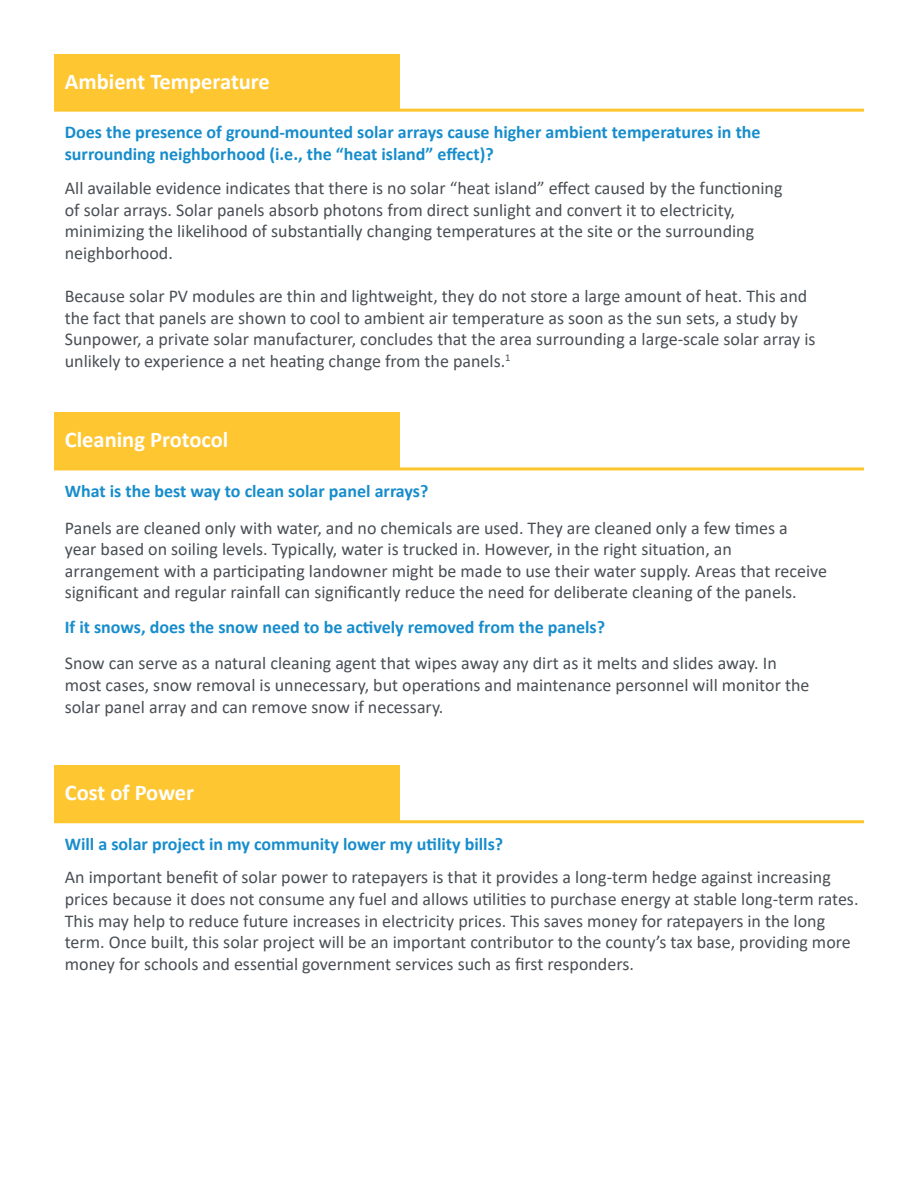
<style>
.page{position:relative;width:918px;height:1188px;background:#fff}
.page>*{position:absolute;margin:0;border:0;box-sizing:border-box;transform-origin:0 0}
.t1{font:700 22.5px "Calibri";color:#fff}
.t2{font:18px/21.6px "Calibri";color:#494f54}
.t3{font:700 18px "Calibri";color:#178dcc}
</style>
<div class="page">
<div style="left:54px;top:54px;width:346px;height:56px;background:#fec630"></div>
<div style="left:54px;top:413px;width:346px;height:56px;background:#fec630"></div>
<div style="left:54px;top:766px;width:346px;height:56px;background:#fec630"></div>
<hr style="left:54px;top:109px;width:810px;height:3px;background:#fec62e">
<hr style="left:54px;top:467px;width:810px;height:3px;background:#fec62e">
<hr style="left:54px;top:820px;width:810px;height:3px;background:#fec62e">
<p class="t1" style="left:65px;top:65px;width:207px">Ambient Temperature</p>
<p class="t3" style="left:65px;top:120px;width:697px">Does the presence of ground-mounted solar arrays cause higher ambient temperatures in the</p>
<p class="t3" style="left:65px;top:141px;width:430px">surrounding neighborhood (i.e., the “heat island” effect)?</p>
<p class="t2" style="left:65px;top:177px;width:719px">All available evidence indicates that there is no solar “heat island” effect caused by the functioning</p>
<p class="t2" style="left:65px;top:199px;width:672px">of solar arrays. Solar panels absorb photons from direct sunlight and convert it to electricity,</p>
<p class="t2" style="left:65px;top:220px;width:691px">minimizing the likelihood of substantially changing temperatures at the site or the surrounding</p>
<p class="t2" style="left:65px;top:242px;width:110px">neighborhood.</p>
<p class="t2" style="left:65px;top:285px;width:744px">Because solar PV modules are thin and lightweight, they do not store a large amount of heat. This and</p>
<p class="t2" style="left:65px;top:307px;width:735px">the fact that panels are shown to cool to ambient air temperature as soon as the sun sets, a study by</p>
<p class="t2" style="left:65px;top:328px;width:752px">Sunpower, a private solar manufacturer, concludes that the area surrounding a large-scale solar array is</p>
<p class="t2" style="left:65px;top:350px;width:447px">unlikely to experience a net heating change from the panels.<sup>1</sup></p>
<p class="t1" style="left:65px;top:424px;width:165px">Cleaning Protocol</p>
<p class="t3" style="left:65px;top:478px;width:365px">What is the best way to clean solar panel arrays?</p>
<p class="t2" style="left:65px;top:516px;width:725px">Panels are cleaned only with water, and no chemicals are used. They are cleaned only a few times a</p>
<p class="t2" style="left:65px;top:538px;width:669px">year based on soiling levels. Typically, water is trucked in. However, in the right situation, an</p>
<p class="t2" style="left:65px;top:559px;width:764px">arrangement with a participating landowner might be made to use their water supply. Areas that receive</p>
<p class="t2" style="left:65px;top:581px;width:733px">significant and regular rainfall can significantly reduce the need for deliberate cleaning of the panels.</p>
<p class="t3" style="left:65px;top:614px;width:542px">If it snows, does the snow need to be actively removed from the panels?</p>
<p class="t2" style="left:65px;top:652px;width:714px">Snow can serve as a natural cleaning agent that wipes away any dirt as it melts and slides away. In</p>
<p class="t2" style="left:65px;top:674px;width:746px">most cases, snow removal is unnecessary, but operations and maintenance personnel will monitor the</p>
<p class="t2" style="left:65px;top:695px;width:380px">solar panel array and can remove snow if necessary.</p>
<p class="t1" style="left:65px;top:777px;width:131px">Cost of Power</p>
<p class="t3" style="left:65px;top:831px;width:440px">Will a solar project in my community lower my utility bills?</p>
<p class="t2" style="left:65px;top:866px;width:795px">An important benefit of solar power to ratepayers is that it provides a long-term hedge against increasing prices because it does not consume any fuel and allows utilities to purchase energy at stable long-term rates.<br>This may help to reduce future increases in electricity prices. This saves money for ratepayers in the long term. Once built, this solar project will be an important contributor to the county’s tax base, providing more money for schools and essential government services such as first responders.</p>
</div>
